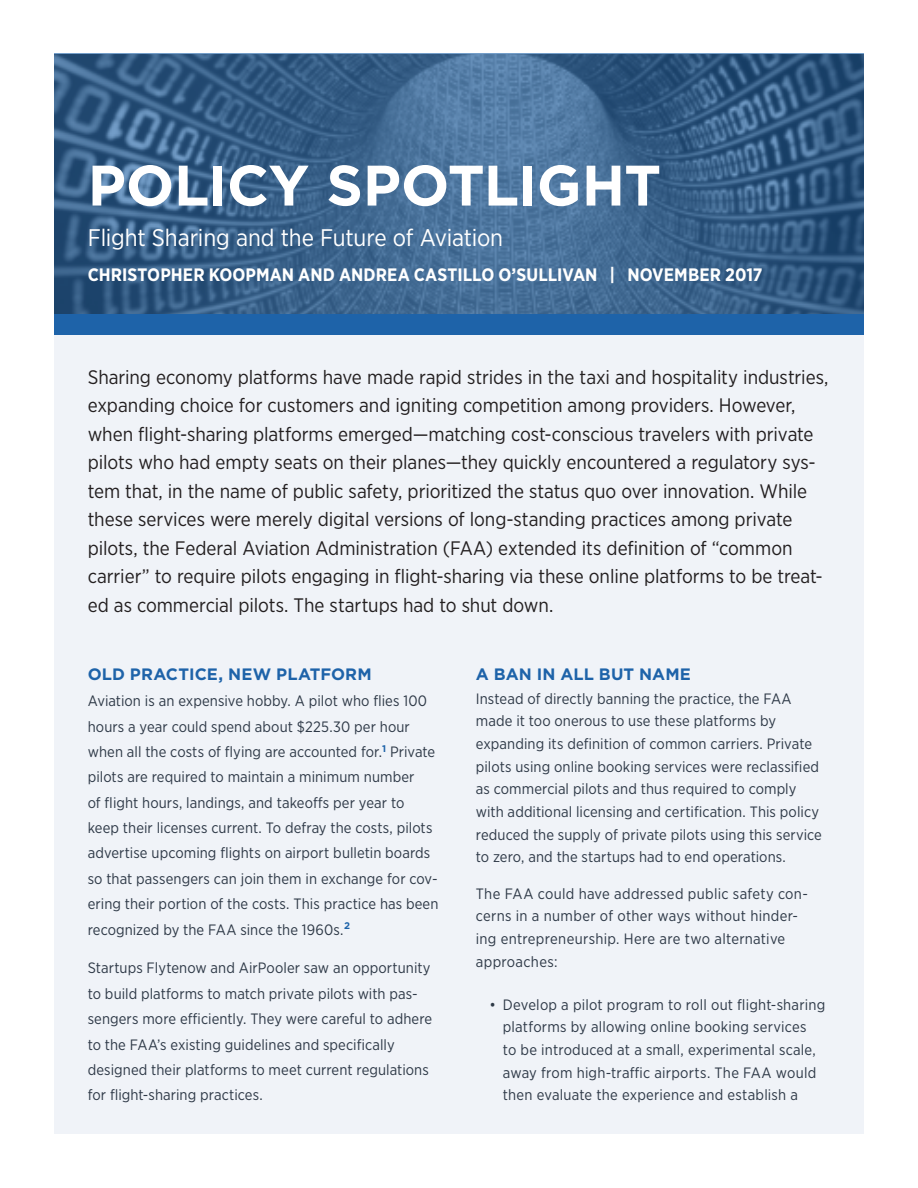
<style>
.page{position:relative;width:918px;height:1188px;background:#fff}
.page>*{position:absolute;margin:0;border:0;box-sizing:border-box;transform-origin:0 0}
.t1{font:700 57px "Gotham";letter-spacing:-.01em;color:#fff}
.t2{font:24px "Gotham Narrow";letter-spacing:-.01em;color:#fff}
.t3{font:19.5px/28.5px "Gotham Narrow";letter-spacing:-.005em;color:#231f20}
.t4{font:700 18px "Gotham Narrow";letter-spacing:.005em;color:#fff}
.t5{font:700 16.5px "Gotham";letter-spacing:.005em;color:#1e63a9}
.t6{font:15px/25.3px "Gotham Narrow";letter-spacing:.005em;color:#2e3947}
</style>
<div class="page">
<svg style="left:54px;top:53px;width:810px;height:261px;background:#3b638c"></svg>
<div style="left:54px;top:334px;width:810px;height:800px;background:#f0f3f8"></div>
<div style="left:54px;top:314px;width:810px;height:20px;background:#1e63a9"></div>
<h1 class="t1" style="left:88px;top:148px;width:575px">POLICY SPOTLIGHT</h1>
<h2 class="t2" style="left:88px;top:223px;width:417px">Flight Sharing and the Future of Aviation</h2>
<p class="t4" style="left:88px;top:263px;width:676px">CHRISTOPHER KOOPMAN AND ANDREA CASTILLO O’SULLIVAN | NOVEMBER 2017</p>
<p class="t3" style="left:88px;top:362px;width:742px">Sharing economy platforms have made rapid strides in the taxi and hospitality industries, expanding choice for customers and igniting competition among providers. However, when flight-sharing platforms emerged—matching cost-conscious travelers with private pilots who had empty seats on their planes—they quickly encountered a regulatory sys&shy;tem that, in the name of public safety, prioritized the status quo over innovation. While these services were merely digital versions of long-standing practices among private pilots, the Federal Aviation Administration (FAA) extended its definition of “common carrier” to require pilots engaging in flight-sharing via these online platforms to be treat&shy;ed as commercial pilots. The startups had to shut down.</p>
<p class="t5" style="left:88px;top:663px;width:286px">OLD PRACTICE, NEW PLATFORM</p>
<p class="t6" style="left:88px;top:688px;width:352px">Aviation is an expensive hobby. A pilot who flies 100 hours a year could spend about $225.30 per hour when all the costs of flying are accounted for.<sup>1</sup> Private pilots are required to maintain a minimum number<br>of flight hours, landings, and takeoffs per year to keep their licenses current. To defray the costs, pilots advertise upcoming flights on airport bulletin boards so that passengers can join them in exchange for cov&shy;ering their portion of the costs. This practice has been recognized by the FAA since the 1960s.<sup>2</sup></p>
<p class="t6" style="left:88px;top:955px;width:346px">Startups Flytenow and AirPooler saw an opportunity to build platforms to match private pilots with pas&shy;sengers more efficiently. They were careful to adhere to the FAA’s existing guidelines and specifically designed their platforms to meet current regulations for flight-sharing practices.</p>
<p class="t5" style="left:476px;top:663px;width:217px">A BAN IN ALL BUT NAME</p>
<p class="t6" style="left:476px;top:687px;width:348px;line-height:22.6px">Instead of directly banning the practice, the FAA made it too onerous to use these platforms by expanding its definition of common carriers. Private pilots using online booking services were reclassified as commercial pilots and thus required to comply with additional licensing and certification. This policy reduced the supply of private pilots using this service to zero, and the startups had to end operations.</p>
<p class="t6" style="left:476px;top:882px;width:334px;line-height:22.6px">The FAA could have addressed public safety con&shy;cerns in a number of other ways without hinder&shy;ing entrepreneurship. Here are two alternative approaches:</p>
<p class="t6" style="left:503px;top:993px;width:324px;line-height:22.6px;text-indent:-14px">• Develop a pilot program to roll out flight-sharing platforms by allowing online booking services<br>to be introduced at a small, experimental scale, away from high-traffic airports. The FAA would then evaluate the experience and establish a</p>
</div>
